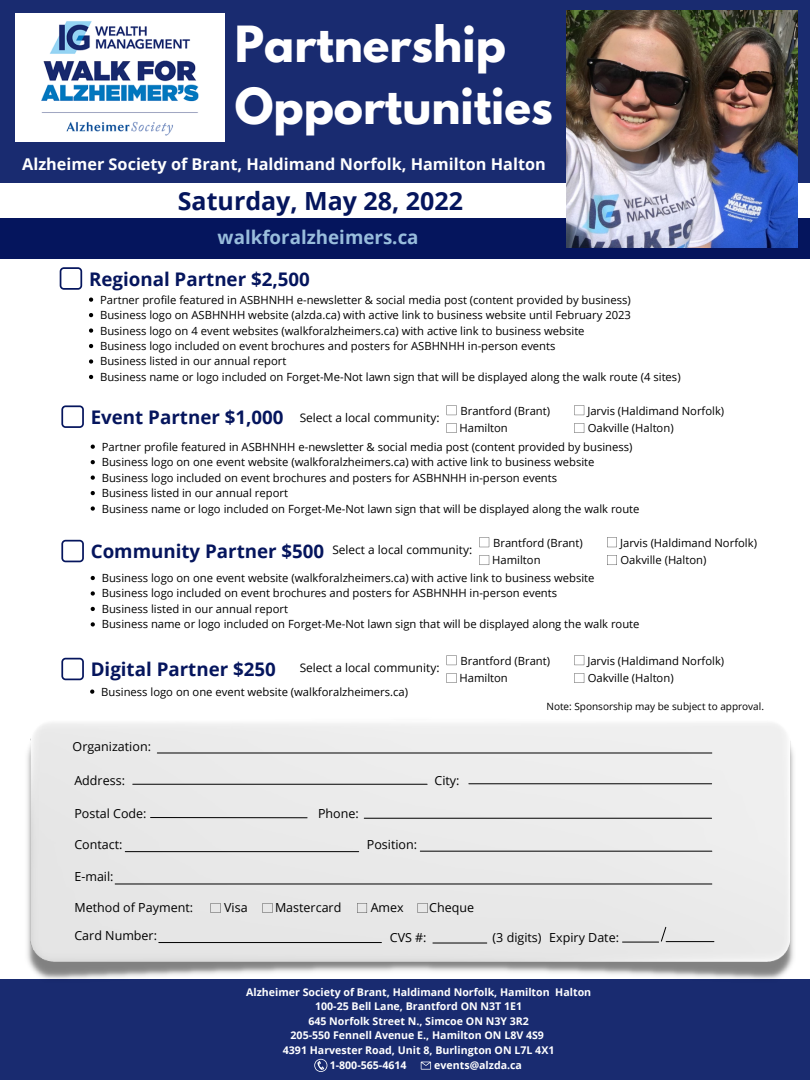
<style>
.page{position:relative;width:810px;height:1080px;background:#fff}
.page>*{position:absolute;margin:0;border:0;box-sizing:border-box;transform-origin:0 0}
.t1{font:700 44.12px/61.4px "League Spartan";color:#fff}
.t2{font:700 25px "Open Sans";color:#05155d}
.t3{font:700 18.75px "Open Sans";color:#05155d}
.t4{font:700 18.75px "Open Sans";color:#99bddc}
.t5{font:700 16.25px "Open Sans";color:#fff}
.t6{font:12.5px "Open Sans";color:#000}
.t7{font:11.88px "Open Sans";color:#000}
.t8{font:11.25px "Open Sans";color:#000}
.t9{font:700 10.62px "Open Sans";color:#fff}
.t10{font:10px "Open Sans";color:#000}
</style>
<div class="page">
<div style="left:0;top:205px;width:810px;height:54px;background:#05155d"></div>
<div style="left:0;top:0;width:810px;height:218px;background:#192b70"></div>
<div style="left:0;top:183px;width:810px;height:34px;background:#fff"></div>
<img style="left:16px;top:13px;width:208px;height:129px">
<svg style="left:60px;top:267px;width:22px;height:23px"></svg>
<svg style="left:61px;top:405px;width:23px;height:23px"></svg>
<svg style="left:61px;top:540px;width:23px;height:22px"></svg>
<svg style="left:61px;top:658px;width:23px;height:22px"></svg>
<div style="left:0;top:979px;width:810px;height:101px;background:#192b70"></div>
<img style="left:27px;top:723px;width:767px;height:256px">
<hr style="left:157px;top:753px;width:555px;height:1px;background:#000">
<hr style="left:133px;top:784px;width:294px;height:1px;background:#000">
<hr style="left:469px;top:784px;width:243px;height:1px;background:#000">
<svg style="left:150px;top:817px;width:158px;height:1px"></svg>
<hr style="left:364px;top:818px;width:348px;height:1px;background:#000">
<hr style="left:125px;top:851px;width:234px;height:1px;background:#000">
<hr style="left:420px;top:851px;width:292px;height:1px;background:#000">
<hr style="left:115px;top:884px;width:597px;height:1px;background:#000">
<svg style="left:211px;top:903px;width:10px;height:10px"></svg>
<svg style="left:263px;top:903px;width:9px;height:10px"></svg>
<svg style="left:357px;top:903px;width:10px;height:10px"></svg>
<svg style="left:418px;top:903px;width:10px;height:10px"></svg>
<hr style="left:159px;top:942px;width:222px;height:1px;background:#000">
<hr style="left:433px;top:943px;width:54px;height:1px;background:#000">
<hr style="left:623px;top:942px;width:36px;height:1px;background:#000">
<hr style="left:666px;top:941px;width:48px;height:1px;background:#000">
<svg style="left:661px;top:927px;width:5px;height:15px"></svg>
<svg style="left:447px;top:405px;width:9px;height:10px"></svg>
<svg style="left:574px;top:423px;width:10px;height:10px"></svg>
<svg style="left:447px;top:423px;width:9px;height:10px"></svg>
<svg style="left:574px;top:405px;width:10px;height:10px"></svg>
<img style="left:566px;top:10px;width:232px;height:237px">
<svg style="left:314px;top:1059px;width:13px;height:13px"></svg>
<svg style="left:421px;top:1062px;width:10px;height:8px"></svg>
<svg style="left:89px;top:298px;width:4px;height:4px"></svg>
<svg style="left:89px;top:313px;width:4px;height:4px"></svg>
<svg style="left:89px;top:328px;width:4px;height:5px"></svg>
<svg style="left:89px;top:344px;width:4px;height:4px"></svg>
<svg style="left:89px;top:359px;width:4px;height:5px"></svg>
<svg style="left:89px;top:375px;width:4px;height:4px"></svg>
<svg style="left:91px;top:445px;width:4px;height:4px"></svg>
<svg style="left:91px;top:460px;width:4px;height:4px"></svg>
<svg style="left:91px;top:476px;width:4px;height:4px"></svg>
<svg style="left:91px;top:491px;width:4px;height:4px"></svg>
<svg style="left:91px;top:506px;width:4px;height:5px"></svg>
<svg style="left:91px;top:576px;width:4px;height:4px"></svg>
<svg style="left:91px;top:591px;width:4px;height:5px"></svg>
<svg style="left:91px;top:607px;width:4px;height:4px"></svg>
<svg style="left:91px;top:622px;width:4px;height:5px"></svg>
<svg style="left:90px;top:690px;width:4px;height:4px"></svg>
<svg style="left:479px;top:537px;width:10px;height:10px"></svg>
<svg style="left:607px;top:555px;width:10px;height:10px"></svg>
<svg style="left:479px;top:555px;width:10px;height:10px"></svg>
<svg style="left:607px;top:537px;width:10px;height:10px"></svg>
<svg style="left:447px;top:655px;width:9px;height:10px"></svg>
<svg style="left:574px;top:673px;width:10px;height:10px"></svg>
<svg style="left:447px;top:673px;width:9px;height:10px"></svg>
<svg style="left:574px;top:655px;width:10px;height:10px"></svg>
<p class="t1" style="left:235px;top:19px;width:320px">Partnership<br>Opportunities</p>
<p class="t5" style="left:22px;top:153px;width:525px">Alzheimer Society of Brant, Haldimand Norfolk, Hamilton Halton</p>
<p class="t2" style="left:178px;top:183px;width:287px">Saturday, May 28, 2022</p>
<p class="t4" style="left:218px;top:224px;width:202px">walkforalzheimers.ca</p>
<p class="t3" style="left:89px;top:266px;width:222px">Regional Partner $2,500</p>
<p class="t8" style="left:100px;top:292px;width:532px">Partner profile featured in ASBHNHH e-newsletter &amp; social media post (content provided by business)</p>
<p class="t8" style="left:100px;top:307px;width:532px">Business logo on ASBHNHH website (alzda.ca) with active link to business website until February 2023</p>
<p class="t8" style="left:100px;top:323px;width:486px">Business logo on 4 event websites (walkforalzheimers.ca) with active link to business website</p>
<p class="t8" style="left:100px;top:338px;width:457px">Business logo included on event brochures and posters for ASBHNHH in-person events</p>
<p class="t8" style="left:100px;top:353px;width:188px">Business listed in our annual report</p>
<p class="t8" style="left:100px;top:369px;width:582px">Business name or logo included on Forget-Me-Not lawn sign that will be displayed along the walk route (4 sites)</p>
<p class="t3" style="left:91px;top:404px;width:194px">Event Partner $1,000</p>
<p class="t8" style="left:102px;top:439px;width:532px">Partner profile featured in ASBHNHH e-newsletter &amp; social media post (content provided by business)</p>
<p class="t8" style="left:102px;top:454px;width:494px">Business logo on one event website (walkforalzheimers.ca) with active link to business website</p>
<p class="t8" style="left:102px;top:470px;width:457px">Business logo included on event brochures and posters for ASBHNHH in-person events</p>
<p class="t8" style="left:102px;top:485px;width:188px">Business listed in our annual report</p>
<p class="t8" style="left:102px;top:501px;width:539px">Business name or logo included on Forget-Me-Not lawn sign that will be displayed along the walk route</p>
<p class="t3" style="left:91px;top:538px;width:235px">Community Partner $500</p>
<p class="t8" style="left:102px;top:570px;width:494px">Business logo on one event website (walkforalzheimers.ca) with active link to business website</p>
<p class="t8" style="left:102px;top:585px;width:457px">Business logo included on event brochures and posters for ASBHNHH in-person events</p>
<p class="t8" style="left:102px;top:601px;width:188px">Business listed in our annual report</p>
<p class="t8" style="left:102px;top:616px;width:539px">Business name or logo included on Forget-Me-Not lawn sign that will be displayed along the walk route</p>
<p class="t3" style="left:91px;top:656px;width:187px">Digital Partner $250</p>
<p class="t8" style="left:101px;top:684px;width:308px">Business logo on one event website (walkforalzheimers.ca)</p>
<p class="t8" style="left:461px;top:403px;width:91px">Brantford (Brant)</p>
<p class="t8" style="left:587px;top:403px;width:138px">Jarvis (Haldimand Norfolk)</p>
<p class="t8" style="left:460px;top:420px;width:50px">Hamilton</p>
<p class="t8" style="left:588px;top:420px;width:87px">Oakville (Halton)</p>
<p class="t7" style="left:300px;top:409px;width:141px">Select a local community:</p>
<p class="t8" style="left:493px;top:535px;width:91px">Brantford (Brant)</p>
<p class="t8" style="left:620px;top:535px;width:138px">Jarvis (Haldimand Norfolk)</p>
<p class="t8" style="left:492px;top:552px;width:50px">Hamilton</p>
<p class="t8" style="left:620px;top:552px;width:87px">Oakville (Halton)</p>
<p class="t7" style="left:332px;top:541px;width:141px">Select a local community:</p>
<p class="t8" style="left:461px;top:653px;width:91px">Brantford (Brant)</p>
<p class="t8" style="left:587px;top:653px;width:138px">Jarvis (Haldimand Norfolk)</p>
<p class="t8" style="left:460px;top:670px;width:50px">Hamilton</p>
<p class="t8" style="left:588px;top:670px;width:87px">Oakville (Halton)</p>
<p class="t7" style="left:300px;top:659px;width:141px">Select a local community:</p>
<p class="t10" style="left:546px;top:700px;width:219px">Note: Sponsorship may be subject to approval.</p>
<p class="t6" style="left:73px;top:738px;width:80px">Organization:</p>
<p class="t6" style="left:74px;top:772px;width:52px">Address:</p>
<p class="t6" style="left:435px;top:772px;width:27px">City:</p>
<p class="t6" style="left:74px;top:804px;width:74px">Postal Code:</p>
<p class="t6" style="left:318px;top:804px;width:42px">Phone:</p>
<p class="t6" style="left:74px;top:836px;width:50px">Contact:</p>
<p class="t6" style="left:367px;top:836px;width:52px">Position:</p>
<p class="t6" style="left:74px;top:868px;width:41px">E-mail:</p>
<p class="t6" style="left:74px;top:899px;width:120px">Method of Payment:</p>
<p class="t6" style="left:74px;top:926px;width:84px">Card Number:</p>
<p class="t6" style="left:390px;top:928px;width:38px">CVS #:</p>
<p class="t6" style="left:493px;top:928px;width:50px">(3 digits)</p>
<p class="t6" style="left:224px;top:899px;width:25px">Visa</p>
<p class="t6" style="left:275px;top:899px;width:68px">Mastercard</p>
<p class="t6" style="left:429px;top:899px;width:46px">Cheque</p>
<p class="t6" style="left:371px;top:899px;width:35px">Amex</p>
<p class="t6" style="left:549px;top:928px;width:71px">Expiry Date:</p>
<p class="t9" style="left:246px;top:984px;width:347px">Alzheimer Society of Brant, Haldimand Norfolk, Hamilton Halton</p>
<p class="t9" style="left:315px;top:999px;width:209px">100-25 Bell Lane, Brantford ON N3T 1E1</p>
<p class="t9" style="left:308px;top:1013px;width:222px">645 Norfolk Street N., Simcoe ON N3Y 3R2</p>
<p class="t9" style="left:291px;top:1028px;width:255px">205-550 Fennell Avenue E., Hamilton ON L8V 4S9</p>
<p class="t9" style="left:283px;top:1042px;width:273px">4391 Harvester Road, Unit 8, Burlington ON L7L 4X1</p>
<p class="t9" style="left:330px;top:1058px;width:78px">1-800-565-4614</p>
<p class="t9" style="left:434px;top:1058px;width:89px">events@alzda.ca</p>
</div>
